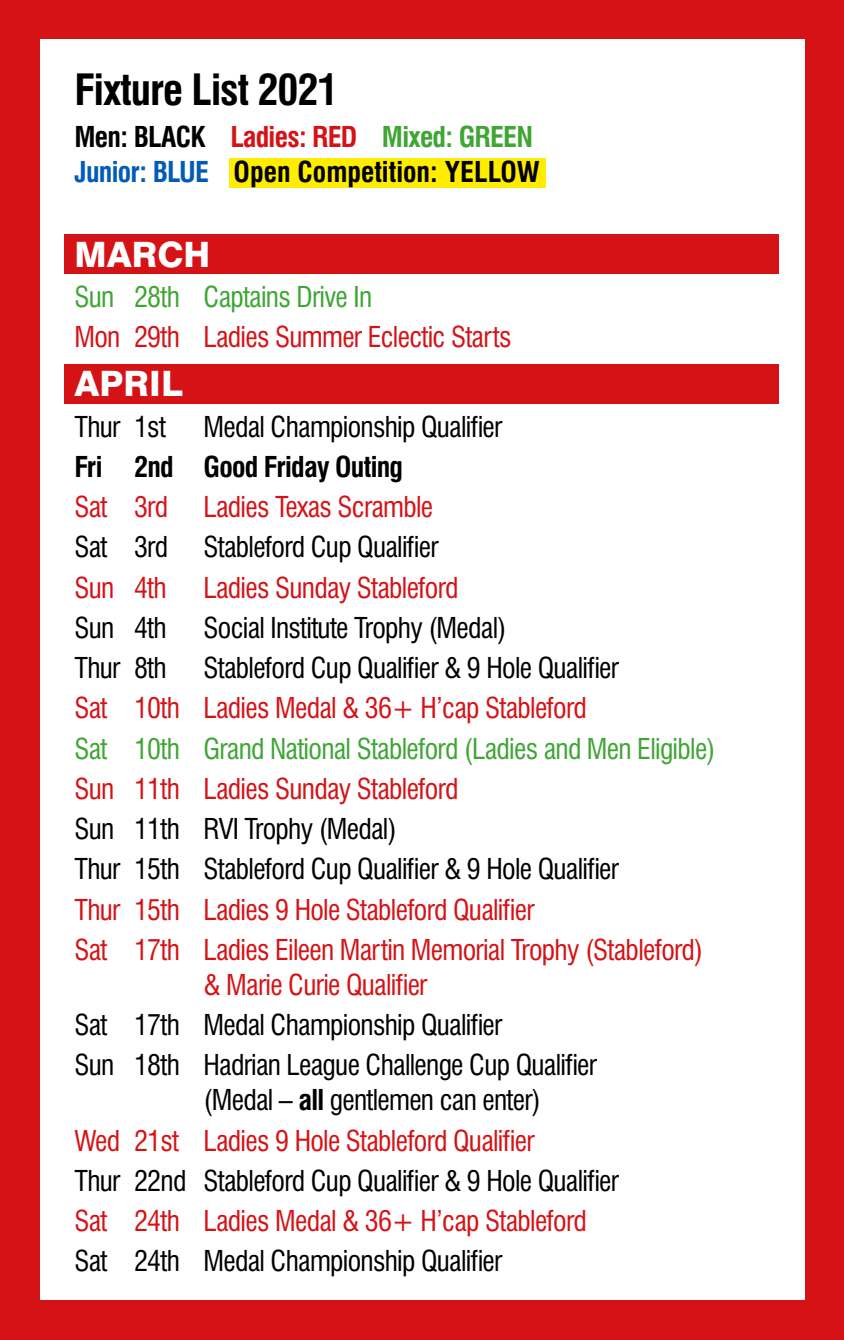
<style>
.page{position:relative;width:844px;height:1340px;background:#fff}
.page>*{position:absolute;margin:0;border:0;box-sizing:border-box;transform-origin:0 0}
.t1{font:700 condensed 42px "Swiss 721 BT";letter-spacing:-.025em;color:#000}
.t2{font:800 35px "Swiss 721 BT";color:#fff}
.t3{font:condensed 28px/40.2px "Swiss 721 BT";letter-spacing:-.025em;color:#d51317}
.t4{font:condensed 28px/40.2px "Swiss 721 BT";letter-spacing:-.025em;color:#000}
.t5{font:700 condensed 28px/35px "Swiss 721 BT";letter-spacing:-.025em;color:#000}
.t6{font:condensed 28px "Swiss 721 BT";letter-spacing:-.025em;color:#3fa535}
.s1{color:#d51317}
.s2{color:#3fa535}
.s3{color:#005cb9}
.s4{color:#000}
.s5{font-weight:700;color:#000}
</style>
<div class="page">
<div style="left:0;top:0;width:843px;height:1339px;background:#d51317"></div>
<div style="left:40px;top:40px;width:764px;height:1260px;background:#fff"></div>
<div style="left:229px;top:158px;width:317px;height:29px;background:#ffed00"></div>
<div style="left:64px;top:234px;width:715px;height:40px;background:#d51317"></div>
<div style="left:64px;top:364px;width:715px;height:39px;background:#d51317"></div>
<h1 class="t1" style="left:74px;top:65px;width:265px">Fixture List 2021</h1>
<p class="t5" style="left:74px;top:119px;width:466px">Men: BLACK <span class="s1">Ladies: RED</span> <span class="s2">Mixed: GREEN<br></span><span class="s3">Junior: BLUE</span> Open Competition: YELLOW</p>
<p class="t2" style="left:74px;top:233px;width:137px">MARCH</p>
<p class="t6" style="left:74px;top:280px;width:299px">Sun 28th Captains Drive In</p>
<p class="t3" style="left:74px;top:317px;width:438px">Mon 29th Ladies Summer Eclectic Starts</p>
<p class="t2" style="left:74px;top:362px;width:109px">APRIL</p>
<p class="t4" style="left:74px;top:406px;width:93px">Thur 1st</p>
<p class="t4" style="left:203px;top:406px;width:300px">Medal Championship Qualifier</p>
<p class="t5" style="left:74px;top:449px;width:330px">Fri 2nd Good Friday Outing</p>
<p class="t3" style="left:74px;top:487px;width:95px">Sat 3rd</p>
<p class="t3" style="left:203px;top:487px;width:231px">Ladies Texas Scramble</p>
<p class="t4" style="left:74px;top:527px;width:95px">Sat 3rd</p>
<p class="t4" style="left:203px;top:527px;width:236px">Stableford Cup Qualifier</p>
<p class="t3" style="left:74px;top:567px;width:94px">Sun 4th</p>
<p class="t3" style="left:203px;top:567px;width:256px">Ladies Sunday Stableford</p>
<p class="t4" style="left:74px;top:607px;width:94px">Sun 4th</p>
<p class="t4" style="left:203px;top:607px;width:304px">Social Institute Trophy (Medal)</p>
<p class="t4" style="left:74px;top:648px;width:94px">Thur 8th</p>
<p class="t4" style="left:203px;top:648px;width:417px">Stableford Cup Qualifier &amp; 9 Hole Qualifier</p>
<p class="t3" style="left:74px;top:688px;width:513px">Sat 10th Ladies Medal &amp; 36+ H’cap Stableford</p>
<p class="t6" style="left:74px;top:731px;width:642px">Sat 10th Grand National Stableford (Ladies and Men Eligible)</p>
<p class="t3" style="left:74px;top:768px;width:385px">Sun 11th Ladies Sunday Stableford</p>
<p class="t4" style="left:74px;top:808px;width:546px">Sun 11th RVI Trophy (Medal)<br>Thur 15th Stableford Cup Qualifier &amp; 9 Hole Qualifier</p>
<p class="t3" style="left:74px;top:889px;width:630px">Thur 15th Ladies 9 Hole Stableford Qualifier<br>Sat 17th Ladies Eileen Martin Memorial Trophy (Stableford)</p>
<p class="t3" style="left:203px;top:964px;width:225px">&amp; Marie Curie Qualifier</p>
<p class="t4" style="left:74px;top:1004px;width:524px">Sat 17th Medal Championship Qualifier<br>Sun 18th Hadrian League Challenge Cup Qualifier</p>
<p class="t3" style="left:74px;top:1080px;width:467px;text-align:right"><span class="s4">(Medal –</span> <span class="s5">all</span> <span class="s4">gentlemen can enter)<br></span>Wed 21st Ladies 9 Hole Stableford Qualifier</p>
<p class="t4" style="left:74px;top:1160px;width:546px">Thur 22nd Stableford Cup Qualifier &amp; 9 Hole Qualifier</p>
<p class="t3" style="left:74px;top:1200px;width:513px">Sat 24th Ladies Medal &amp; 36+ H’cap Stableford</p>
<p class="t4" style="left:74px;top:1241px;width:429px">Sat 24th Medal Championship Qualifier</p>
</div>
